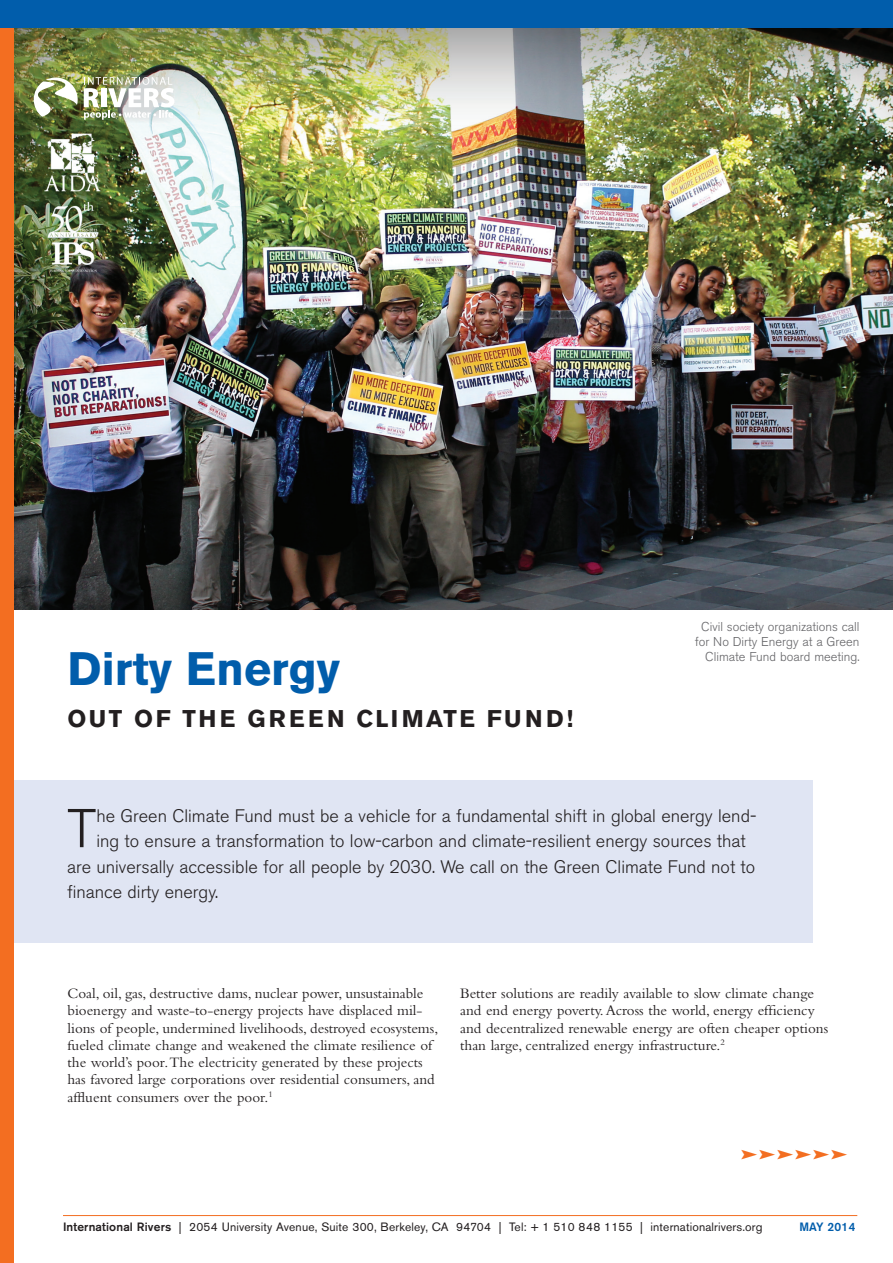
<style>
.page{position:relative;width:893px;height:1263px;background:#fff}
.page>*{position:absolute;margin:0;border:0;box-sizing:border-box;transform-origin:0 0}
.t1{font:300 54.15px "Akzidenz Grotesk BE";color:#231f20}
.t2{font:700 46.5px "Akzidenz Grotesk BE";color:#015dab}
.t3{font:700 24px "Akzidenz Grotesk BE";letter-spacing:.1em;color:#231f20}
.t4{font:300 18px "Akzidenz Grotesk BE";color:#231f20}
.t5{font:18px "Pointers";color:#f36e21}
.t6{font:15px/17.2px "Bembo";color:#231f20}
.t7{font:300 12.75px/15.3px "Akzidenz Grotesk BE";color:#636366;text-align:right}
.t8{font:12px "Akzidenz Grotesk BE";letter-spacing:.01em;color:#231f20}
.t9{font:500 12px "Akzidenz Grotesk BE";letter-spacing:.01em;color:#015dab}
.s1{font-weight:500}
</style>
<div class="page">
<div style="left:14px;top:780px;width:799px;height:163px;background:#e0e5f3"></div>
<img style="left:14px;top:27px;width:879px;height:582px">
<div style="left:0;top:0;width:14px;height:1263px;background:#f36e21"></div>
<div style="left:0;top:0;width:893px;height:27px;background:#015dab"></div>
<hr style="left:63px;top:1215px;width:794px;height:1px;background:#f36e21">
<svg style="left:114px;top:75px;width:60px;height:48px"></svg>
<svg style="left:33px;top:78px;width:45px;height:39px"></svg>
<img style="left:84px;top:77px;width:90px;height:43px">
<img style="left:30px;top:120px;width:84px;height:77px">
<img style="left:44px;top:196px;width:59px;height:83px">
<h2 class="t2" style="left:68px;top:642px;width:274px">DIRTY ENERGY</h2>
<h3 class="t3" style="left:68px;top:704px;width:507px">OUT OF THE GREEN CLIMATE FUND!</h3>
<p class="t7" style="left:695px;top:619px;width:166px">Civil society organizations call for No Dirty Energy at a Green<br>Climate Fund board meeting.</p>
<h1 class="t1" style="left:67px;top:798px;width:31px">T</h1>
<p class="t4" style="left:96px;top:805px;width:661px">he Green Climate Fund must be a vehicle for a fundamental shift in global energy lend-</p>
<p class="t4" style="left:96px;top:831px;width:651px">ing to ensure a transformation to low-carbon and climate-resilient energy sources that</p>
<p class="t4" style="left:67px;top:856px;width:690px">are universally accessible for all people by 2030. We call on the Green Climate Fund not to</p>
<p class="t4" style="left:67px;top:882px;width:153px">finance dirty energy.</p>
<p class="t6" style="left:68px;top:984px;width:372px">Coal, oil, gas, destructive dams, nuclear power, unsustainable bioenergy and waste-to-energy projects have displaced mil&shy;lions of people, undermined livelihoods, destroyed ecosystems, fueled climate change and weakened the climate resilience of the world’s poor. The electricity generated by these projects has favored large corporations over residential consumers, and affluent consumers over the poor.<sup>1</sup></p>
<p class="t6" style="left:460px;top:984px;width:370px">Better solutions are readily available to slow climate change and end energy poverty. Across the world, energy efficiency and decentralized renewable energy are often cheaper options than large, centralized energy infrastructure.<sup>2</sup></p>
<p class="t5" style="left:741px;top:1146px;width:110px">dddddd</p>
<p class="t8" style="left:63px;top:1219px;width:701px"><span class="s1">International Rivers</span> | 2054 University Avenue, Suite 300, Berkeley, CA 94704 | Tel: + 1 510 848 1155 | internationalrivers.org</p>
<p class="t9" style="left:799px;top:1219px;width:58px">MAY 2014</p>
</div>
